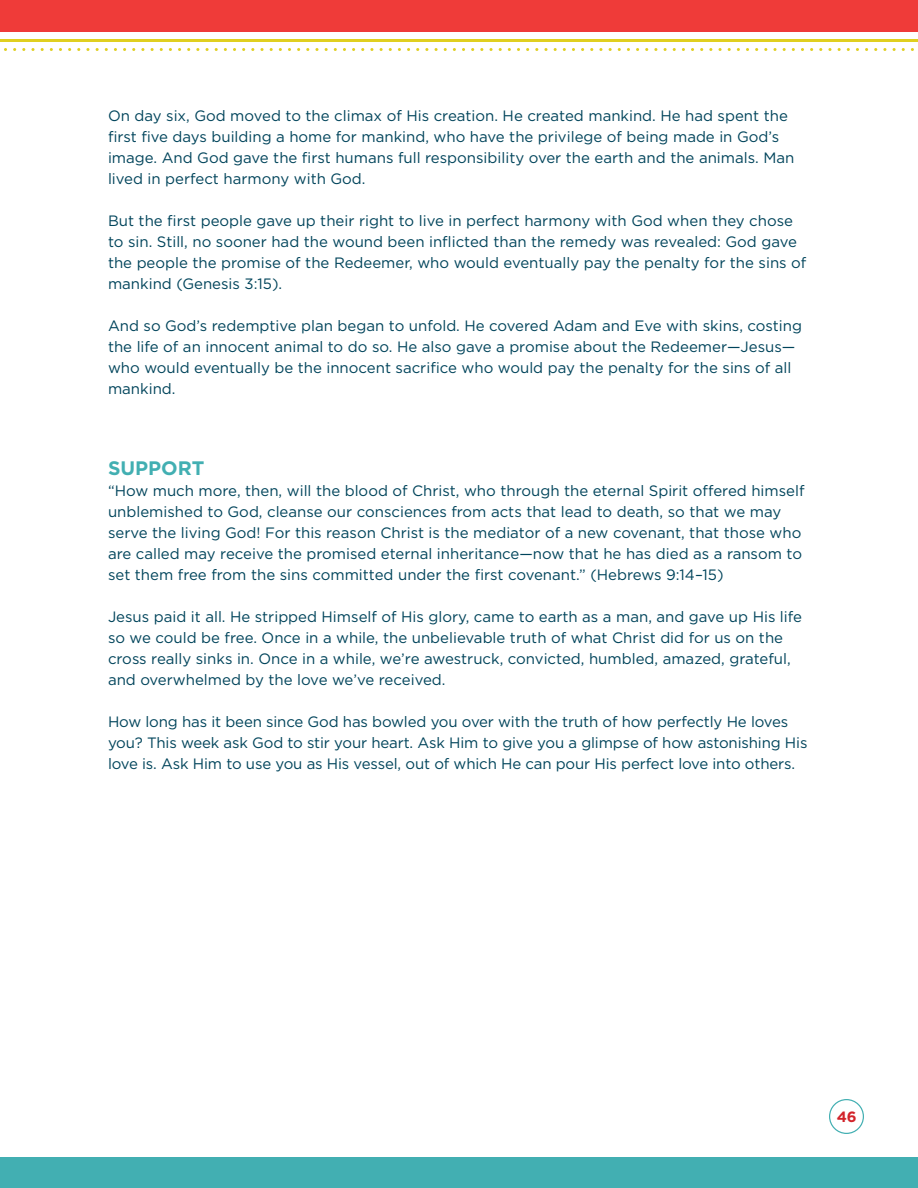
<style>
.page{position:relative;width:918px;height:1188px;background:#fff}
.page>*{position:absolute;margin:0;border:0;box-sizing:border-box;transform-origin:0 0}
.t1{font:700 19.5px "Gotham";color:#42afb2}
.t2{font:15px/21px "Gotham";color:#00445b}
.t3{font:700 14.85px "Gotham";color:#d2232a}
</style>
<div class="page">
<hr style="left:0;top:39px;width:918px;height:3px;background:#e0cf20">
<svg style="left:4px;top:48px;width:910px;height:3px"></svg>
<div style="left:0;top:0;width:918px;height:32px;background:#ef3b39"></div>
<div style="left:0;top:1158px;width:918px;height:30px;background:#42afb2"></div>
<div style="left:829px;top:1099px;width:35px;height:35px;border:1px solid #42afb2;border-radius:50%"></div>
<p class="t2" style="left:108px;top:104px;width:688px">On day six, God moved to the climax of His creation. He created mankind. He had spent the first five days building a home for mankind, who have the privilege of being made in God’s image. And God gave the first humans full responsibility over the earth and the animals. Man lived in perfect harmony with God.</p>
<p class="t2" style="left:108px;top:209px;width:700px">But the first people gave up their right to live in perfect harmony with God when they chose to sin. Still, no sooner had the wound been inflicted than the remedy was revealed: God gave the people the promise of the Redeemer, who would eventually pay the penalty for the sins of mankind (Genesis 3:15).</p>
<p class="t2" style="left:108px;top:314px;width:696px">And so God’s redemptive plan began to unfold. He covered Adam and Eve with skins, costing the life of an innocent animal to do so. He also gave a promise about the Redeemer—Jesus— who would eventually be the innocent sacrifice who would pay the penalty for the sins of all mankind.</p>
<h1 class="t1" style="left:108px;top:457px;width:69px">SUPPORT</h1>
<p class="t2" style="left:108px;top:480px;width:698px">“How much more, then, will the blood of Christ, who through the eternal Spirit offered himself unblemished to God, cleanse our consciences from acts that lead to death, so that we may serve the living God! For this reason Christ is the mediator of a new covenant, that those who are called may receive the promised eternal inheritance—now that he has died as a ransom to set them free from the sins committed under the first covenant.” (Hebrews 9:14–15)</p>
<p class="t2" style="left:108px;top:606px;width:696px">Jesus paid it all. He stripped Himself of His glory, came to earth as a man, and gave up His life so we could be free. Once in a while, the unbelievable truth of what Christ did for us on the cross really sinks in. Once in a while, we’re awestruck, convicted, humbled, amazed, grateful, and overwhelmed by the love we’ve received.</p>
<p class="t2" style="left:108px;top:711px;width:701px">How long has it been since God has bowled you over with the truth of how perfectly He loves you? This week ask God to stir your heart. Ask Him to give you a glimpse of how astonishing His love is. Ask Him to use you as His vessel, out of which He can pour His perfect love into others.</p>
<p class="t3" style="left:837px;top:1108px;width:22px">46</p>
</div>
